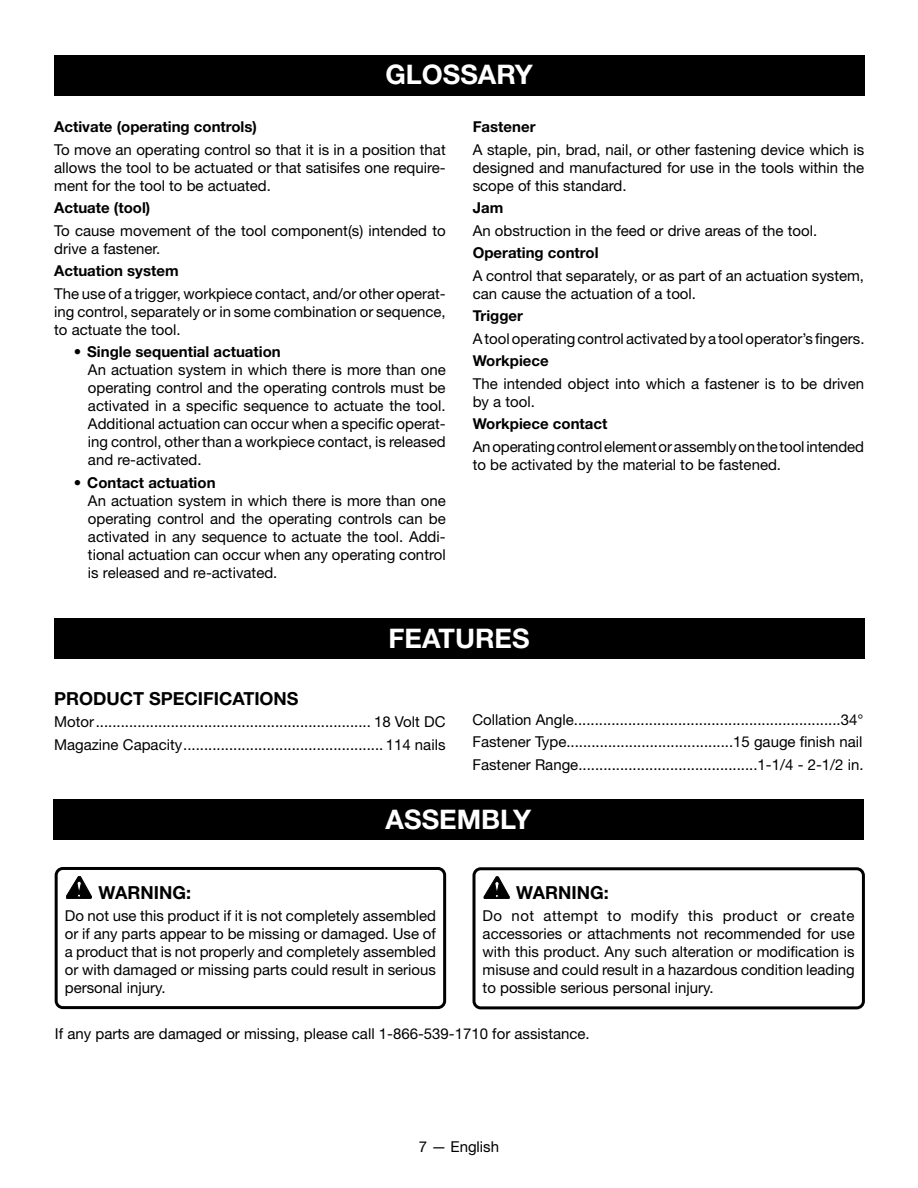
<style>
.page{position:relative;width:918px;height:1188px;background:#fff}
.page>*{position:absolute;margin:0;border:0;box-sizing:border-box;transform-origin:0 0}
.HEADING{font:700 27px "Helvetica Neue LT Std";color:#fff}
.Heading_1{font:700 18px "Helvetica Neue LT Std";color:#000}
.Warning{font:700 18px "Helvetica Neue LT Std";color:#000}
.Body_text{font:15px/18px "Helvetica Neue LT Std";color:#000}
.Bullets_in_bullets{font:15px/18px "Helvetica Neue LT Std";color:#000;text-align:justify}
.Warning_text{font:15px/18px "Helvetica Neue LT Std";color:#000;text-align:justify}
.Body_text_subhead{font:700 15px "Helvetica Neue LT Std";color:#000}
.glossary_heading{font:700 15px "Helvetica Neue LT Std";color:#000}
</style>
<div class="page">
<div style="left:55px;top:867px;width:391px;height:142px;border:3px solid #000;border-radius:7px"></div>
<svg style="left:66px;top:876px;width:26px;height:23px"></svg>
<div style="left:472px;top:867px;width:393px;height:142px;border:3px solid #000;border-radius:7px"></div>
<svg style="left:484px;top:877px;width:25px;height:22px"></svg>
<div style="left:54px;top:55px;width:810px;height:40px;background:#000"></div>
<div style="left:54px;top:618px;width:811px;height:41px;background:#000"></div>
<div style="left:53px;top:799px;width:811px;height:40px;background:#000"></div>
<p class="HEADING" style="left:385px;top:58px;width:149px">GLOSSARY</p>
<p class="Body_text_subhead" style="left:54px;top:118px;width:204px">Activate (operating controls)</p>
<p class="Body_text" style="left:54px;top:140px;width:393px;text-align:justify">To move an operating control so that it is in a position that allows the tool to be actuated or that satisifes one require&shy;ment for the tool to be actuated.</p>
<p class="Body_text_subhead" style="left:54px;top:199px;width:98px">Actuate (tool)</p>
<p class="Body_text" style="left:54px;top:221px;width:393px">To cause movement of the tool component(s) intended to drive a fastener.</p>
<p class="Body_text_subhead" style="left:54px;top:262px;width:126px">Actuation system</p>
<p class="Body_text" style="left:54px;top:284px;width:393px;text-align:justify">The use of a trigger, workpiece contact, and/or other operat&shy;ing control, separately or in some combination or sequence, to actuate the tool.</p>
<p class="glossary_heading" style="left:74px;top:343px;width:209px">• Single sequential actuation</p>
<p class="Bullets_in_bullets" style="left:88px;top:361px;width:359px">An actuation system in which there is more than one operating control and the operating controls must be activated in a specific sequence to actuate the tool.<br>Additional actuation can occur when a specific operat&shy;ing control, other than a workpiece contact, is released and re-activated.</p>
<p class="glossary_heading" style="left:74px;top:473px;width:143px">• Contact actuation</p>
<p class="Bullets_in_bullets" style="left:88px;top:491px;width:359px">An actuation system in which there is more than one operating control and the operating controls can be activated in any sequence to actuate the tool. Addi&shy;tional actuation can occur when any operating control is released and re-activated.</p>
<p class="Body_text_subhead" style="left:473px;top:118px;width:64px">Fastener</p>
<p class="Body_text" style="left:473px;top:140px;width:393px;text-align:justify">A staple, pin, brad, nail, or other fastening device which is designed and manufactured for use in the tools within the scope of this standard.</p>
<p class="Body_text_subhead" style="left:473px;top:199px;width:32px">Jam</p>
<p class="Body_text" style="left:473px;top:221px;width:346px">An obstruction in the feed or drive areas of the tool.</p>
<p class="Body_text_subhead" style="left:473px;top:244px;width:127px">Operating control</p>
<p class="Body_text" style="left:473px;top:266px;width:393px">A control that separately, or as part of an actuation system, can cause the actuation of a tool.</p>
<p class="Body_text_subhead" style="left:473px;top:307px;width:52px">Trigger</p>
<p class="Body_text" style="left:473px;top:329px;width:393px">A tool operating control activated by a tool operator’s fingers.</p>
<p class="Body_text_subhead" style="left:473px;top:352px;width:78px">Workpiece</p>
<p class="Body_text" style="left:473px;top:374px;width:393px">The intended object into which a fastener is to be driven by a tool.</p>
<p class="Body_text_subhead" style="left:473px;top:415px;width:136px">Workpiece contact</p>
<p class="Body_text" style="left:473px;top:437px;width:393px">An operating control element or assembly on the tool intended to be activated by the material to be fastened.</p>
<p class="HEADING" style="left:389px;top:622px;width:143px">FEATURES</p>
<p class="Heading_1" style="left:54px;top:687px;width:246px">PRODUCT SPECIFICATIONS</p>
<p class="Body_text" style="left:54px;top:713px;width:393px">Motor.................................................................. 18 Volt DC</p>
<p class="Body_text" style="left:54px;top:735px;width:393px">Magazine Capacity................................................ 114 nails</p>
<p class="Body_text" style="left:473px;top:710px;width:392px">Collation Angle................................................................34°</p>
<p class="Body_text" style="left:473px;top:733px;width:391px">Fastener Type........................................15 gauge finish nail</p>
<p class="Body_text" style="left:473px;top:755px;width:393px">Fastener Range...........................................1-1/4 - 2-1/2 in.</p>
<p class="HEADING" style="left:386px;top:803px;width:147px">ASSEMBLY</p>
<p class="Warning" style="left:98px;top:881px;width:94px">WARNING:</p>
<p class="Warning_text" style="left:65px;top:906px;width:373px">Do not use this product if it is not completely assembled or if any parts appear to be missing or damaged. Use of a product that is not properly and completely assembled or with damaged or missing parts could result in serious personal injury.</p>
<p class="Warning" style="left:516px;top:881px;width:94px">WARNING:</p>
<p class="Warning_text" style="left:483px;top:907px;width:374px">Do not attempt to modify this product or create accessories or attachments not recommended for use with this product. Any such alteration or modification is misuse and could result in a hazardous condition leading to possible serious personal injury.</p>
<p class="Body_text" style="left:55px;top:1024px;width:536px">If any parts are damaged or missing, please call 1-866-539-1710 for assistance.</p>
<p class="Bullets_in_bullets" style="left:419px;top:1138px;width:82px">7 — English</p>
</div>
